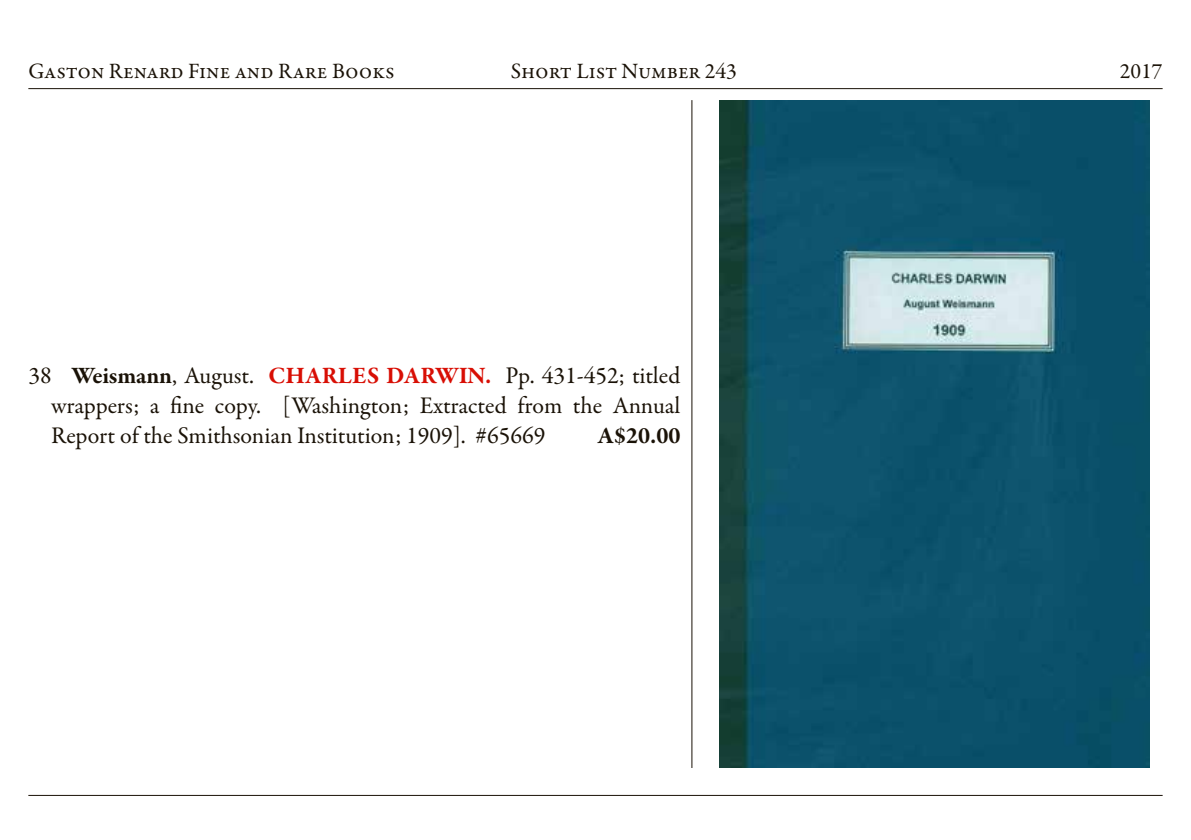
<style>
.page{position:relative;width:1191px;height:840px;background:#fff}
.page>*{position:absolute;margin:0;border:0;box-sizing:border-box;transform-origin:0 0}
.t1{font:24px/30px "Garamond Premr Pro";color:#1a1207;text-align:justify}
.t2{font:700 24px "Garamond Premr Pro";color:#1a1207}
.t3{font:22px "Garamond Premr Pro";color:#1a1207}
.s1{font-weight:700}
.s2{font-weight:700;color:#d80e04}
</style>
<div class="page">
<hr style="left:28px;top:88px;width:1134px;height:1px;background:#1a1207">
<hr style="left:28px;top:794px;width:1134px;height:1px;background:#1a1207">
<hr style="left:691px;top:100px;width:1px;height:667px;background:#1a1207">
<img style="left:719px;top:100px;width:430px;height:667px">
<p class="t3" style="left:28px;top:57px;width:368px">Gaston Renard Fine and Rare Books</p>
<p class="t3" style="left:511px;top:57px;width:228px">Short List Number 243</p>
<p class="t3" style="left:1119px;top:57px;width:44px">2017</p>
<p class="t1" style="left:51px;top:360px;width:631px;text-indent:-23px">38 <span class="s1">Weismann</span>, August. <span class="s2">CHARLES DARWIN.</span> Pp. 431-452; titled wrappers; a fine copy. [Washington; Extracted from the Annual Report of the Smithsonian Institution; 1909]. #65669</p>
<p class="t2" style="left:598px;top:420px;width:84px">A$20.00</p>
</div>
